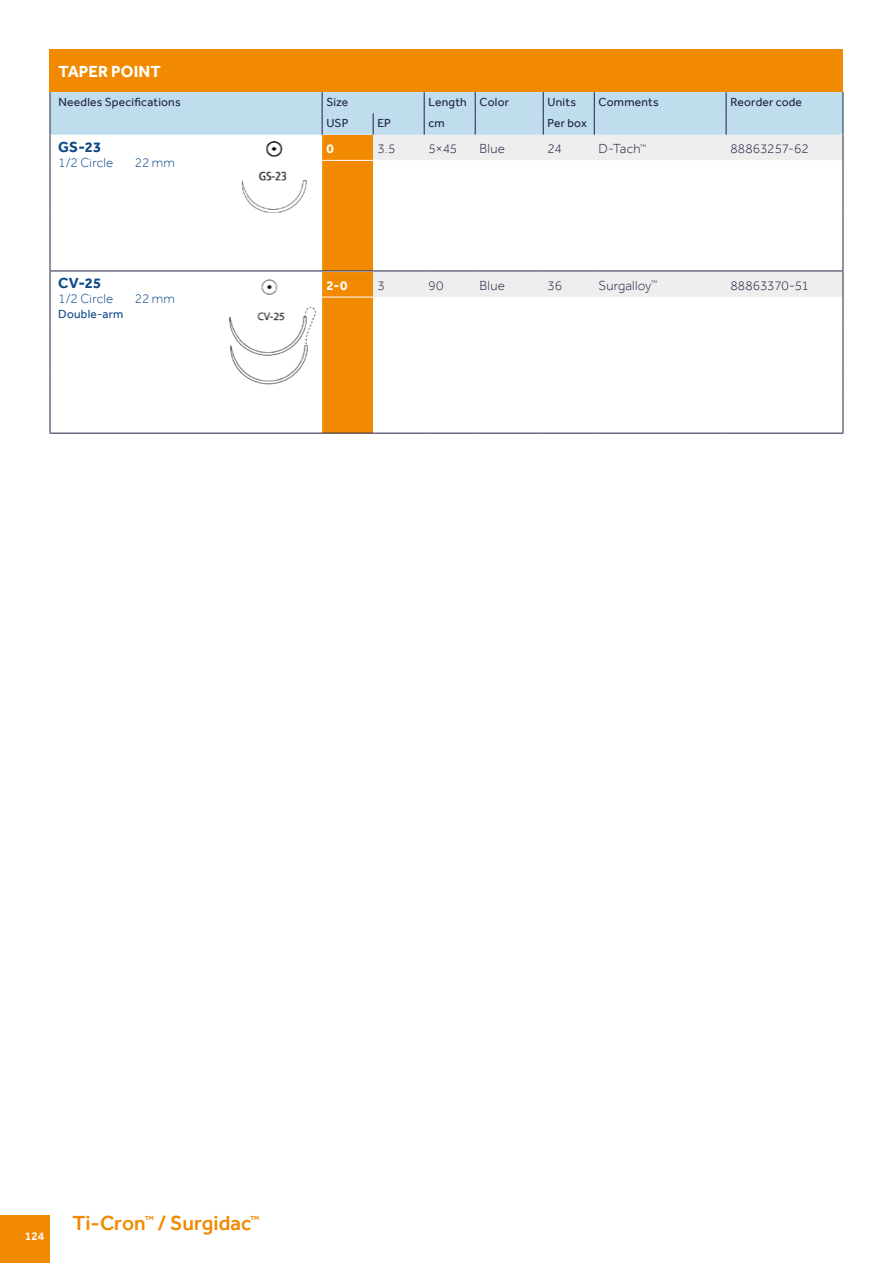
<style>
.page{position:relative;width:893px;height:1263px;background:#fff}
.page>*{position:absolute;margin:0;border:0;box-sizing:border-box;transform-origin:0 0}
.t1{font:500 21px "Effra";color:#f18a00}
.t2{font:700 16.5px "Effra";letter-spacing:.005em;color:#fff}
.t3{font:700 15px "Effra";letter-spacing:.01em;color:#0d4987}
.t4{font:300 13.5px "Effra";letter-spacing:.005em;color:#1f2341}
.t5{font:300 13.5px "Effra";letter-spacing:.01em;color:#0d4987}
.t6{font:700 13.5px "Effra";color:#fff}
.t7{font:12px "Effra";letter-spacing:.02em;color:#1f2341}
.t8{font:12px "Effra";letter-spacing:.02em;color:#0d4987}
.t9{font:500 12px "Effra";color:#fff}
</style>
<div class="page">
<hr style="left:50px;top:433px;width:272px;height:1px;background:#1f2341">
<hr style="left:322px;top:433px;width:51px;height:1px;background:#1f2341">
<hr style="left:373px;top:433px;width:51px;height:1px;background:#1f2341">
<hr style="left:424px;top:433px;width:51px;height:1px;background:#1f2341">
<hr style="left:475px;top:433px;width:68px;height:1px;background:#1f2341">
<hr style="left:543px;top:433px;width:51px;height:1px;background:#1f2341">
<hr style="left:594px;top:433px;width:132px;height:1px;background:#1f2341">
<hr style="left:726px;top:433px;width:117px;height:1px;background:#1f2341">
<div style="left:50px;top:50px;width:793px;height:42px;background:#f18a00"></div>
<svg style="left:50px;top:92px;width:794px;height:341px"></svg>
<div style="left:0;top:1215px;width:50px;height:48px;background:#f18a00"></div>
<h2 class="t2" style="left:58px;top:62px;width:104px">TAPER POINT</h2>
<p class="t7" style="left:58px;top:95px;width:124px">Needles Specifications</p>
<p class="t7" style="left:326px;top:95px;width:23px">Size</p>
<p class="t7" style="left:428px;top:95px;width:82px">Length Color</p>
<p class="t7" style="left:547px;top:95px;width:30px">Units</p>
<p class="t7" style="left:598px;top:95px;width:62px">Comments</p>
<p class="t7" style="left:730px;top:95px;width:73px">Reorder code</p>
<p class="t7" style="left:326px;top:116px;width:24px">USP</p>
<p class="t7" style="left:377px;top:116px;width:15px">EP</p>
<p class="t7" style="left:428px;top:116px;width:18px">cm</p>
<p class="t7" style="left:547px;top:116px;width:41px">Per box</p>
<p class="t3" style="left:58px;top:138px;width:45px">GS-23</p>
<p class="t4" style="left:730px;top:141px;width:80px">88863257-62</p>
<p class="t5" style="left:58px;top:155px;width:57px">1/2 Circle</p>
<p class="t5" style="left:135px;top:155px;width:42px">22 mm</p>
<p class="t6" style="left:326px;top:140px;width:9px">0</p>
<p class="t4" style="left:377px;top:141px;width:20px">3.5</p>
<p class="t4" style="left:428px;top:141px;width:30px">5×45</p>
<p class="t4" style="left:479px;top:141px;width:27px">Blue</p>
<p class="t4" style="left:547px;top:141px;width:16px">24</p>
<p class="t4" style="left:599px;top:141px;width:49px">D-Tach<sup>™</sup></p>
<p class="t3" style="left:58px;top:274px;width:44px">CV-25</p>
<p class="t4" style="left:730px;top:278px;width:80px">88863370-51</p>
<p class="t5" style="left:58px;top:291px;width:57px">1/2 Circle</p>
<p class="t5" style="left:135px;top:291px;width:42px">22 mm</p>
<p class="t8" style="left:58px;top:307px;width:67px">Double-arm</p>
<p class="t6" style="left:326px;top:277px;width:23px">2-0</p>
<p class="t4" style="left:377px;top:278px;width:9px">3</p>
<p class="t4" style="left:428px;top:278px;width:16px">90</p>
<p class="t4" style="left:479px;top:278px;width:27px">Blue</p>
<p class="t4" style="left:547px;top:278px;width:16px">36</p>
<p class="t4" style="left:599px;top:278px;width:60px">Surgalloy<sup>™</sup></p>
<p class="t9" style="left:25px;top:1229px;width:21px">124</p>
<h1 class="t1" style="left:72px;top:1210px;width:189px">Ti-Cron<sup>™</sup> / Surgidac<sup>™</sup></h1>
</div>
